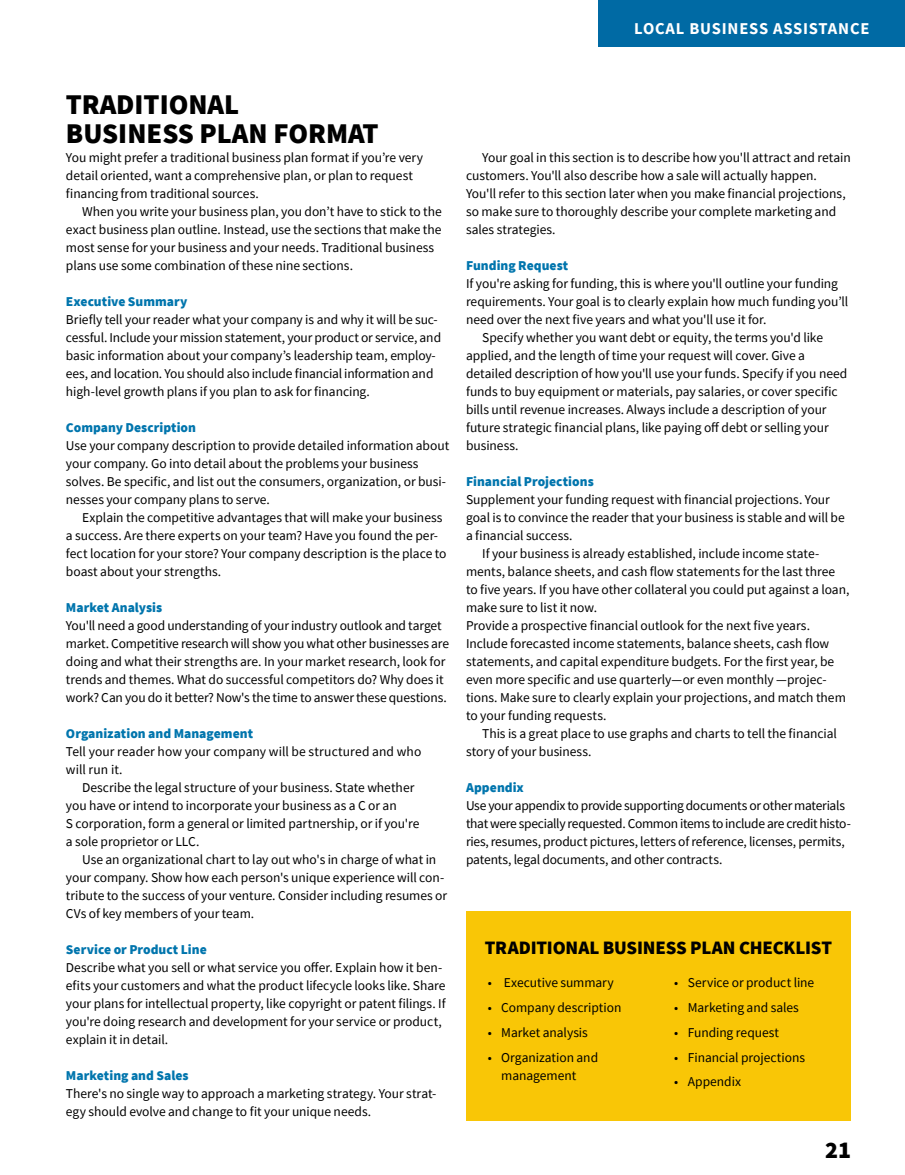
<style>
.page{position:relative;width:905px;height:1175px;background:#fff}
.page>*{position:absolute;margin:0;border:0;box-sizing:border-box;transform-origin:0 0}
.Article_title{font:900 28.5px/28.5px "Source Sans Pro";color:#000}
.t1{font:900 24px "Source Sans Pro";color:#000}
.Sans_text{font:900 18.9px "Source Sans Pro";letter-spacing:-.01em;color:#000}
.t2{font:700 16.5px "Source Sans Pro";letter-spacing:.05em;color:#fff}
.Sans_text-2{font:13.5px/18px "Source Sans Pro";letter-spacing:-.005em;color:#000}
.Sans_text-3{font:900 13.5px "Source Sans Pro";color:#0075ad}
</style>
<div class="page">
<div style="left:466px;top:911px;width:384px;height:209px;background:#f9c606"></div>
<div style="left:598px;top:0;width:306px;height:46px;background:#006aa4"></div>
<p class="t2" style="left:634px;top:17px;width:237px">LOCAL BUSINESS ASSISTANCE</p>
<h2 class="Article_title" style="left:66px;top:90px;width:314px">TRADITIONAL<br>BUSINESS PLAN FORMAT</h2>
<p class="Sans_text-2" style="left:66px;top:148px;width:359px">You might prefer a traditional business plan format if you’re very detail oriented, want a comprehensive plan, or plan to request financing from traditional sources.</p>
<p class="Sans_text-2" style="left:66px;top:202px;width:377px;text-indent:16px">When you write your business plan, you don’t have to stick to the exact business plan outline. Instead, use the sections that make the most sense for your business and your needs. Traditional business plans use some combination of these nine sections.</p>
<p class="Sans_text-3" style="left:66px;top:292px;width:123px">Executive Summary</p>
<p class="Sans_text-2" style="left:66px;top:310px;width:377px">Briefly tell your reader what your company is and why it will be suc&shy;cessful. Include your mission statement, your product or service, and basic information about your company’s leadership team, employ&shy;ees, and location. You should also include financial information and high-level growth plans if you plan to ask for financing.</p>
<p class="Sans_text-3" style="left:66px;top:418px;width:132px">Company Description</p>
<p class="Sans_text-2" style="left:66px;top:436px;width:385px">Use your company description to provide detailed information about your company. Go into detail about the problems your business solves. Be specific, and list out the consumers, organization, or busi&shy;nesses your company plans to serve.</p>
<p class="Sans_text-2" style="left:66px;top:508px;width:382px;text-indent:16px">Explain the competitive advantages that will make your business a success. Are there experts on your team? Have you found the per&shy;fect location for your store? Your company description is the place to boast about your strengths.</p>
<p class="Sans_text-3" style="left:66px;top:598px;width:98px">Market Analysis</p>
<p class="Sans_text-2" style="left:66px;top:616px;width:385px">You'll need a good understanding of your industry outlook and target market. Competitive research will show you what other businesses are doing and what their strengths are. In your market research, look for trends and themes. What do successful competitors do? Why does it work? Can you do it better? Now's the time to answer these questions.</p>
<p class="Sans_text-3" style="left:66px;top:724px;width:189px">Organization and Management</p>
<p class="Sans_text-2" style="left:66px;top:742px;width:357px">Tell your reader how your company will be structured and who will run it.</p>
<p class="Sans_text-2" style="left:66px;top:778px;width:355px;text-indent:16px">Describe the legal structure of your business. State whether you have or intend to incorporate your business as a C or an<br>S corporation, form a general or limited partnership, or if you're a sole proprietor or LLC.</p>
<p class="Sans_text-2" style="left:66px;top:850px;width:383px;text-indent:16px">Use an organizational chart to lay out who's in charge of what in your company. Show how each person's unique experience will con&shy;tribute to the success of your venture. Consider including resumes or CVs of key members of your team.</p>
<p class="Sans_text-3" style="left:66px;top:940px;width:142px">Service or Product Line</p>
<p class="Sans_text-2" style="left:66px;top:958px;width:381px">Describe what you sell or what service you offer. Explain how it ben&shy;efits your customers and what the product lifecycle looks like. Share your plans for intellectual property, like copyright or patent filings. If you're doing research and development for your service or product, explain it in detail.</p>
<p class="Sans_text-3" style="left:66px;top:1066px;width:124px">Marketing and Sales</p>
<p class="Sans_text-2" style="left:66px;top:1084px;width:372px">There's no single way to approach a marketing strategy. Your strat&shy;egy should evolve and change to fit your unique needs.</p>
<p class="Sans_text-2" style="left:466px;top:148px;width:386px;text-indent:16px">Your goal in this section is to describe how you'll attract and retain customers. You'll also describe how a sale will actually happen.<br>You'll refer to this section later when you make financial projections, so make sure to thoroughly describe your complete marketing and sales strategies.</p>
<p class="Sans_text-3" style="left:466px;top:256px;width:104px">Funding Request</p>
<p class="Sans_text-2" style="left:466px;top:274px;width:384px">If you're asking for funding, this is where you'll outline your funding requirements. Your goal is to clearly explain how much funding you’ll need over the next five years and what you'll use it for.</p>
<p class="Sans_text-2" style="left:466px;top:328px;width:383px;text-indent:16px">Specify whether you want debt or equity, the terms you'd like applied, and the length of time your request will cover. Give a detailed description of how you'll use your funds. Specify if you need funds to buy equipment or materials, pay salaries, or cover specific bills until revenue increases. Always include a description of your future strategic financial plans, like paying off debt or selling your business.</p>
<p class="Sans_text-3" style="left:466px;top:472px;width:129px">Financial Projections</p>
<p class="Sans_text-2" style="left:466px;top:490px;width:380px">Supplement your funding request with financial projections. Your goal is to convince the reader that your business is stable and will be a financial success.</p>
<p class="Sans_text-2" style="left:466px;top:544px;width:385px;text-indent:16px">If your business is already established, include income state&shy;ments, balance sheets, and cash flow statements for the last three to five years. If you have other collateral you could put against a loan, make sure to list it now.</p>
<p class="Sans_text-2" style="left:466px;top:616px;width:381px">Provide a prospective financial outlook for the next five years.<br>Include forecasted income statements, balance sheets, cash flow statements, and capital expenditure budgets. For the first year, be even more specific and use quarterly—or even monthly —projec&shy;tions. Make sure to clearly explain your projections, and match them to your funding requests.</p>
<p class="Sans_text-2" style="left:466px;top:724px;width:372px;text-indent:16px">This is a great place to use graphs and charts to tell the financial story of your business.</p>
<p class="Sans_text-3" style="left:466px;top:778px;width:59px">Appendix</p>
<p class="Sans_text-2" style="left:466px;top:796px;width:386px">Use your appendix to provide supporting documents or other materials that were specially requested. Common items to include are credit histo&shy;ries, resumes, product pictures, letters of reference, licenses, permits, patents, legal documents, and other contracts.</p>
<p class="Sans_text" style="left:485px;top:935px;width:349px">TRADITIONAL BUSINESS PLAN CHECKLIST</p>
<p class="Sans_text-2" style="left:488px;top:973px;width:128px">• Executive summary</p>
<p class="Sans_text-2" style="left:488px;top:998px;width:135px">• Company description</p>
<p class="Sans_text-2" style="left:488px;top:1023px;width:102px">• Market analysis</p>
<p class="Sans_text-2" style="left:501px;top:1048px;width:98px;text-indent:-14px">• Organization and management</p>
<p class="Sans_text-2" style="left:674px;top:973px;width:142px">• Service or product line</p>
<p class="Sans_text-2" style="left:674px;top:998px;width:126px">• Marketing and sales</p>
<p class="Sans_text-2" style="left:674px;top:1023px;width:106px">• Funding request</p>
<p class="Sans_text-2" style="left:674px;top:1048px;width:132px">• Financial projections</p>
<p class="Sans_text-2" style="left:674px;top:1072px;width:68px">• Appendix</p>
<h2 class="t1" style="left:825px;top:1133px;width:27px">21</h2>
</div>
